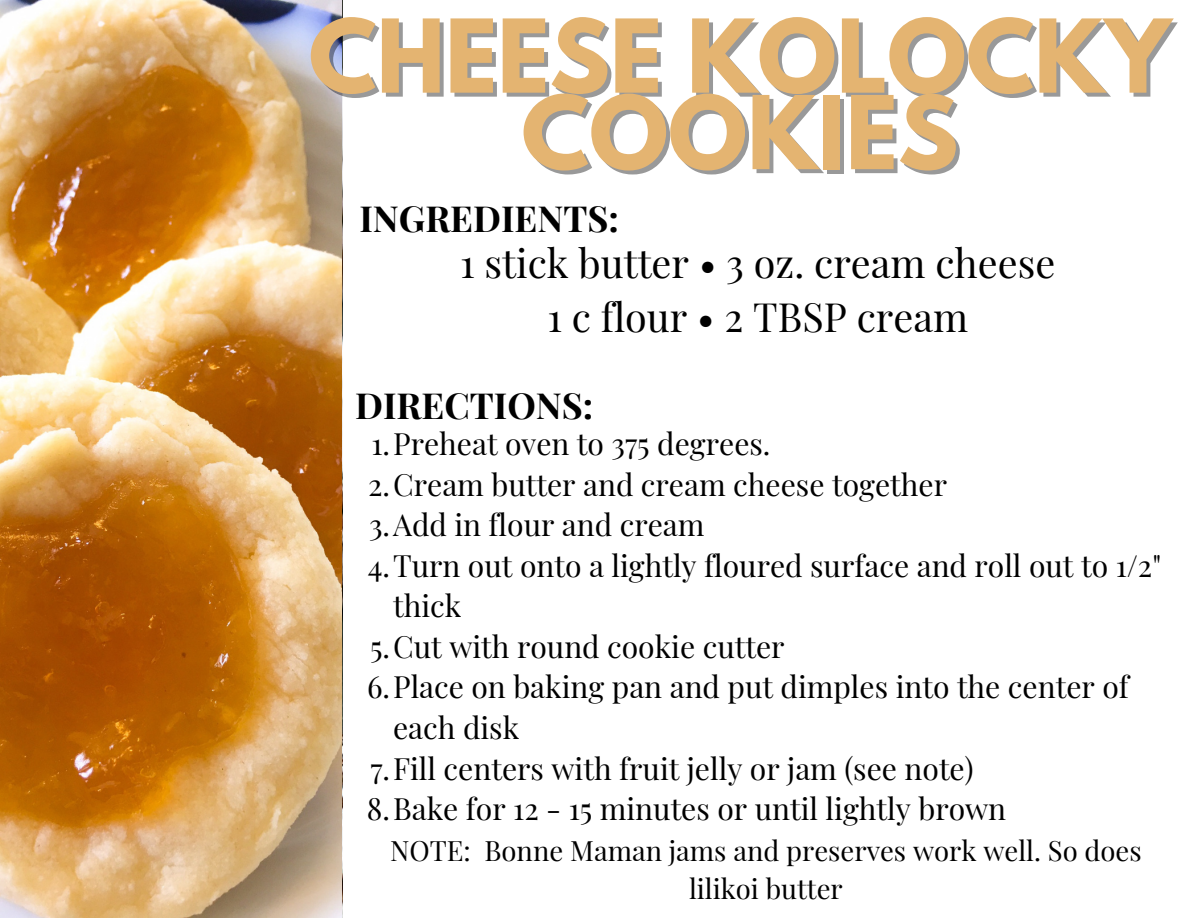
<style>
.page{position:relative;width:1188px;height:918px;background:#fff}
.page>*{position:absolute;margin:0;border:0;box-sizing:border-box;transform-origin:0 0}
.t1{font:700 90px/76.5px "League Spartan";color:#e4b471;text-align:center}
.t2{font:39.6px "Playfair Display";color:#000}
.t3{font:700 36px "Playfair Display";color:#000}
.t4{font:30px/40.5px "Playfair Display";color:#000}
.t5{font:27.3px/37.8px "Playfair Display";color:#000;text-align:center}
</style>
<div class="page">
<img style="left:0;top:0;width:342px;height:918px">
<p class="t1" style="left:309px;top:30px;width:864px">CHEESE KOLOCKY<br>COOKIES</p>
<p class="t3" style="left:359px;top:193px;width:261px">INGREDIENTS:</p>
<p class="t2" style="left:460px;top:235px;width:597px">1 stick butter • 3 oz. cream cheese</p>
<p class="t2" style="left:547px;top:289px;width:422px">1 c flour • 2 TBSP cream</p>
<p class="t3" style="left:355px;top:380px;width:240px">DIRECTIONS:</p>
<p class="t4" style="left:371px;top:422px;width:401px">1.Preheat oven to 375 degrees.</p>
<p class="t4" style="left:368px;top:463px;width:580px">2.Cream butter and cream cheese together</p>
<p class="t4" style="left:369px;top:503px;width:337px">3.Add in flour and cream</p>
<p class="t4" style="left:393px;top:544px;width:770px;text-indent:-25px">4.Turn out onto a lightly floured surface and roll out to 1/2" thick</p>
<p class="t4" style="left:370px;top:625px;width:416px">5.Cut with round cookie cutter</p>
<p class="t4" style="left:393px;top:666px;width:737px;text-indent:-26px">6.Place on baking pan and put dimples into the center of each disk</p>
<p class="t4" style="left:370px;top:747px;width:605px">7.Fill centers with fruit jelly or jam (see note)</p>
<p class="t4" style="left:367px;top:787px;width:641px">8.Bake for 12 - 15 minutes or until lightly brown</p>
<p class="t5" style="left:390px;top:831px;width:753px">NOTE: Bonne Maman jams and preserves work well. So does lilikoi butter</p>
</div>
